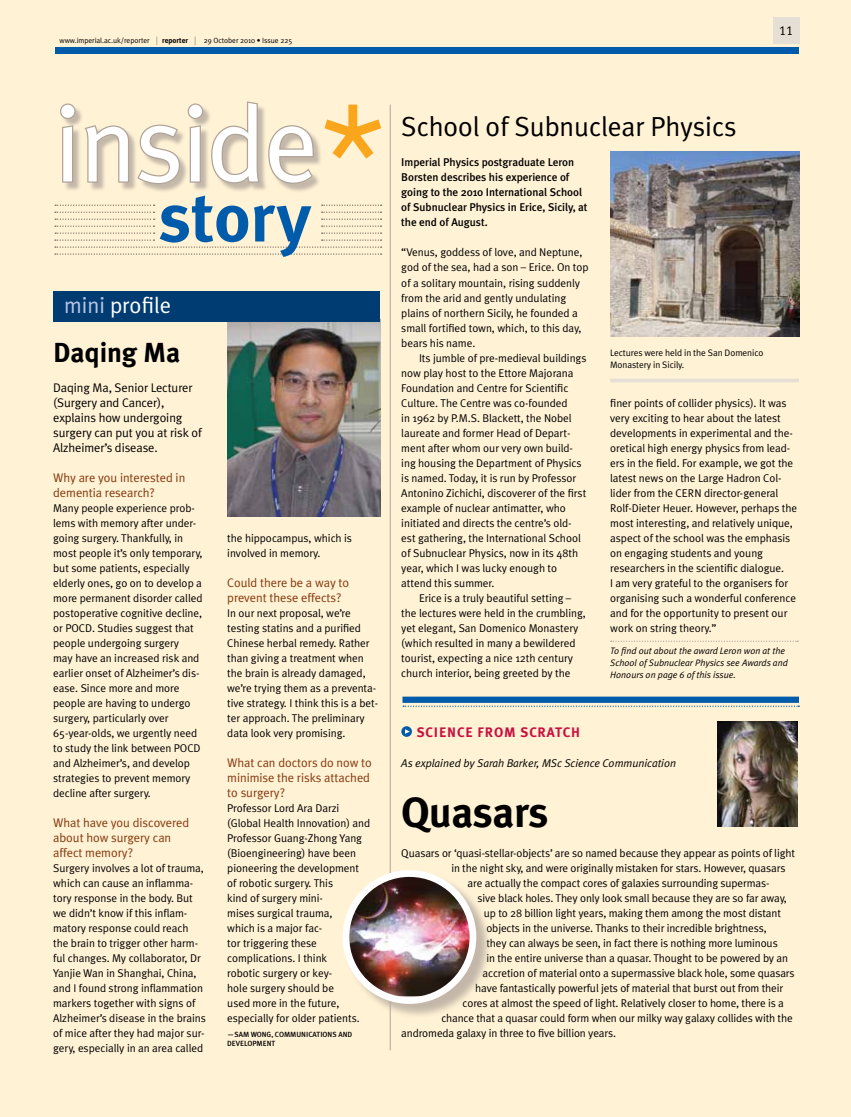
<style>
.page{position:relative;width:851px;height:1117px;background:#fff}
.page>*{position:absolute;margin:0;border:0;box-sizing:border-box;transform-origin:0 0}
.t1{font:107.5px "Meta Plus Normal";letter-spacing:-.015em;color:#fff}
.t2{font:700 68.75px "Meta Plus";color:#005baa}
.t3{font:700 42.5px "Meta Plus";letter-spacing:-.01em;color:#000}
.t4{font:27.5px "Meta Plus Normal";letter-spacing:-.005em;color:#000}
.t5{font:700 27.5px "Meta Plus";letter-spacing:-.005em;color:#000}
.t6{font:22.5px "Meta Plus Normal";color:#fff}
.t7{font:13.75px "Meta Plus Bold Caps";letter-spacing:.105em;color:#c80f3f}
.t8{font:13.12px "Meta Plus Normal Caps";color:#000}
.t9{font:12.5px/15px "Meta Plus Normal";letter-spacing:-.005em;color:#84390d}
.t10{font:12.5px/15px "Meta Plus Normal";letter-spacing:-.01em;color:#000}
.t11{font:11.25px/15px "Meta Plus Normal";letter-spacing:-.005em;color:#000}
.t12{font:500 11.25px/15px "Meta Plus";letter-spacing:-.005em;color:#000}
.t13{font:italic 11.25px "Meta Plus Normal";letter-spacing:-.005em;color:#000}
.t14{font:italic 9.38px/11.9px "Meta Plus Normal";letter-spacing:-.005em;color:#000}
.t15{font:9.38px/11.9px "Meta Plus Normal";letter-spacing:-.01em;color:#000}
.t16{font:7.5px "Meta Plus Normal";letter-spacing:-.005em;color:#000}
.t17{font:500 7.5px/9.4px "Meta Plus";letter-spacing:.08em;color:#000}
.t18{font:700 7.5px "Meta Plus";letter-spacing:-.005em;color:#000}
.s1{font-size:11.25px}
.s2{font-family:"Meta Plus Normal";font-weight:400;font-size:11.25px}
.s3{color:#bbc5e4}
</style>
<div class="page">
<div style="left:0;top:0;width:850px;height:1116px;background:#fff2d5"></div>
<hr style="left:389px;top:105px;width:1px;height:945px;background:#b0a49a">
<div style="left:61px;top:103px;width:261px;height:90px;background:#b0a49a;opacity:.75"></div>
<svg style="left:60px;top:103px;width:17px;height:81px"></svg>
<svg style="left:84px;top:124px;width:46px;height:60px"></svg>
<svg style="left:136px;top:103px;width:68px;height:82px"></svg>
<svg style="left:210px;top:101px;width:105px;height:84px"></svg>
<div style="left:402px;top:696px;width:396px;height:6px;background:#005baa"></div>
<svg style="left:403px;top:705px;width:396px;height:1px"></svg>
<svg style="left:324px;top:105px;width:57px;height:54px"></svg>
<svg style="left:55px;top:204px;width:326px;height:51px"></svg>
<div style="left:401px;top:726px;width:11px;height:10px;background:#005baa;border-radius:50%"></div>
<svg style="left:405px;top:729px;width:5px;height:4px"></svg>
<div style="left:344px;top:871px;width:147px;height:148px;background:#b0a49a;opacity:.75"></div>
<img style="left:346px;top:873px;width:127px;height:123px">
<div style="left:342px;top:870px;width:134px;height:133px;border:7px solid #fff;border-radius:50%"></div>
<img style="left:717px;top:721px;width:80px;height:105px">
<svg style="left:610px;top:640px;width:188px;height:1px"></svg>
<img style="left:610px;top:152px;width:189px;height:184px">
<img style="left:227px;top:321px;width:153px;height:195px">
<div style="left:53px;top:291px;width:327px;height:30px;background:#003c72"></div>
<svg style="left:610px;top:379px;width:188px;height:3px"></svg>
<div style="left:772px;top:17px;width:27px;height:26px;background:#e5dfd6"></div>
<div style="left:55px;top:48px;width:743px;height:6px;background:#005baa"></div>
<p class="t16" style="left:60px;top:36px;width:99px">www.imperial.ac.uk/reporter <span class="s1">|</span></p>
<p class="t18" style="left:162px;top:36px;width:35px">reporter <span class="s2">|</span></p>
<p class="t16" style="left:204px;top:36px;width:90px">29 October 2010 • Issue 225</p>
<h1 class="t1" style="left:54px;top:82px;width:266px">inside</h1>
<h2 class="t2" style="left:159px;top:178px;width:154px">story</h2>
<h3 class="t6" style="left:64px;top:292px;width:108px"><span class="s3">mini</span> profile</h3>
<h3 class="t5" style="left:53px;top:336px;width:129px">Daqing Ma</h3>
<p class="t10" style="left:53px;top:379px;width:150px">Daqing Ma, Senior Lecturer (Surgery and Cancer), explains how undergoing surgery can put you at risk of<br>Alzheimer’s disease.</p>
<p class="t9" style="left:53px;top:469px;width:134px">Why are you interested in dementia research?</p>
<p class="t11" style="left:53px;top:500px;width:151px">Many people experience prob&shy;lems with memory after under&shy;going surgery. Thankfully, in most people it’s only temporary, but some patients, especially elderly ones, go on to develop a more permanent disorder called postoperative cognitive decline, or POCD. Studies suggest that people undergoing surgery<br>may have an increased risk and earlier onset of Alzheimer’s dis&shy;ease. Since more and more people are having to undergo surgery, particularly over<br>65-year-olds, we urgently need to study the link between POCD and Alzheimer’s, and develop strategies to prevent memory decline after surgery.</p>
<p class="t9" style="left:53px;top:814px;width:137px">What have you discovered about how surgery can affect memory?</p>
<p class="t11" style="left:53px;top:860px;width:154px">Surgery involves a lot of trauma, which can cause an inflamma&shy;tory response in the body. But we didn’t know if this inflam&shy;matory response could reach the brain to trigger other harm&shy;ful changes. My collaborator, Dr<br>Yanjie Wan in Shanghai, China, and I found strong inflammation markers together with signs of<br>Alzheimer’s disease in the brains of mice after they had major sur&shy;gery, especially in an area called</p>
<p class="t11" style="left:227px;top:530px;width:126px">the hippocampus, which is involved in memory.</p>
<p class="t9" style="left:227px;top:574px;width:123px">Could there be a way to prevent these effects?</p>
<p class="t11" style="left:227px;top:605px;width:152px">In our next proposal, we’re testing statins and a purified<br>Chinese herbal remedy. Rather than giving a treatment when the brain is already damaged, we’re trying them as a preventa&shy;tive strategy. I think this is a bet&shy;ter approach. The preliminary data look very promising.</p>
<p class="t9" style="left:227px;top:754px;width:146px">What can doctors do now to minimise the risks attached to surgery?</p>
<p class="t11" style="left:227px;top:800px;width:144px">Professor Lord Ara Darzi (Global Health Innovation) and<br>Professor Guang-Zhong Yang (Bioengineering) have been pioneering the development of robotic surgery. This<br>kind of surgery mini-<br>mises surgical trauma,<br>which is a major fac-<br>tor triggering these complications. I think<br>robotic surgery or key-<br>hole surgery should be<br>used more in the future, especially for older patients.</p>
<p class="t17" style="left:227px;top:1029px;width:127px">—sam wong, communications and development</p>
<h3 class="t4" style="left:401px;top:111px;width:336px">School of Subnuclear Physics</h3>
<p class="t8" style="left:779px;top:23px;width:15px">11</p>
<p class="t12" style="left:401px;top:155px;width:188px">I mperial Physics postgraduate Leron Borsten describes his experience of going to the 2010 I nternational School of Subnuclear Physics in Erice, Sicily, at the end of August.</p>
<p class="t11" style="left:401px;top:245px;width:189px">“Venus, goddess of love, and Neptune, god of the sea, had a son – Erice. On top of a solitary mountain, rising suddenly from the arid and gently undulating plains of northern Sicily, he founded a small fortified town, which, to this day, bears his name.</p>
<p class="t11" style="left:401px;top:350px;width:187px;text-indent:18px">Its jumble of pre-medieval buildings now play host to the Ettore Majorana Foundation and Centre for Scientific Culture. The Centre was co-founded<br>in 1962 by P.M.S. Blackett, the Nobel laureate and former Head of Depart&shy;ment after whom our very own build&shy;ing housing the Department of Physics is named. Today, it is run by Professor Antonino Zichichi, discoverer of the first example of nuclear antimatter, who initiated and directs the centre’s old&shy;est gathering, the International School of Subnuclear Physics, now in its 48th year, which I was lucky enough to attend this summer.</p>
<p class="t11" style="left:401px;top:590px;width:186px;text-indent:18px">Erice is a truly beautiful setting – the lectures were held in the crumbling, yet elegant, San Domenico Monastery (which resulted in many a bewildered tourist, expecting a nice 12th century church interior, being greeted by the</p>
<p class="t15" style="left:610px;top:347px;width:155px">Lectures were held in the San Domenico<br>Monastery in Sicily.</p>
<p class="t11" style="left:610px;top:395px;width:188px">finer points of collider physics). It was very exciting to hear about the latest developments in experimental and the&shy;oretical high energy physics from lead&shy;ers in the field. For example, we got the latest news on the Large Hadron Col&shy;lider from the CERN director-general Rolf-Dieter Heuer. However, perhaps the most interesting, and relatively unique, aspect of the school was the emphasis on engaging students and young researchers in the scientific dialogue.<br>I am very grateful to the organisers for organising such a wonderful conference and for the opportunity to present our work on string theory.”</p>
<p class="t14" style="left:610px;top:645px;width:179px">To find out about the award Leron won at the<br>School of Subnuclear Physics see Awards and<br>Honours on page 6 of this issue.</p>
<p class="t7" style="left:416px;top:724px;width:165px">SCIENCE FROM SCRATCH</p>
<p class="t13" style="left:401px;top:756px;width:276px">As explained by Sarah Barker, MSc Science Communication</p>
<h3 class="t3" style="left:401px;top:787px;width:149px">Quasars</h3>
<p class="t11" style="left:401px;top:845px;width:395px">Quasars or ‘quasi-stellar-objects’ are so named because they appear as points of light</p>
<p class="t11" style="left:451px;top:860px;width:335px">in the night sky, and were originally mistaken for stars. However, quasars</p>
<p class="t11" style="left:467px;top:875px;width:303px">are actually the compact cores of galaxies surrounding supermas-</p>
<p class="t11" style="left:477px;top:890px;width:311px">sive black holes. They only look small because they are so far away,</p>
<p class="t11" style="left:484px;top:905px;width:298px">up to 28 billion light years, making them among the most distant</p>
<p class="t11" style="left:486px;top:920px;width:282px">objects in the universe. Thanks to their incredible brightness,</p>
<p class="t11" style="left:486px;top:935px;width:293px">they can always be seen, in fact there is nothing more luminous</p>
<p class="t11" style="left:486px;top:950px;width:303px">in the entire universe than a quasar. Thought to be powered by an</p>
<p class="t11" style="left:482px;top:965px;width:313px">accretion of material onto a supermassive black hole, some quasars</p>
<p class="t11" style="left:475px;top:980px;width:309px">have fantastically powerful jets of material that burst out from their</p>
<p class="t11" style="left:462px;top:995px;width:323px">cores at almost the speed of light. Relatively closer to home, there is a</p>
<p class="t11" style="left:441px;top:1010px;width:353px">chance that a quasar could form when our milky way galaxy collides with the</p>
<p class="t11" style="left:401px;top:1025px;width:216px">andromeda galaxy in three to five billion years.</p>
</div>
